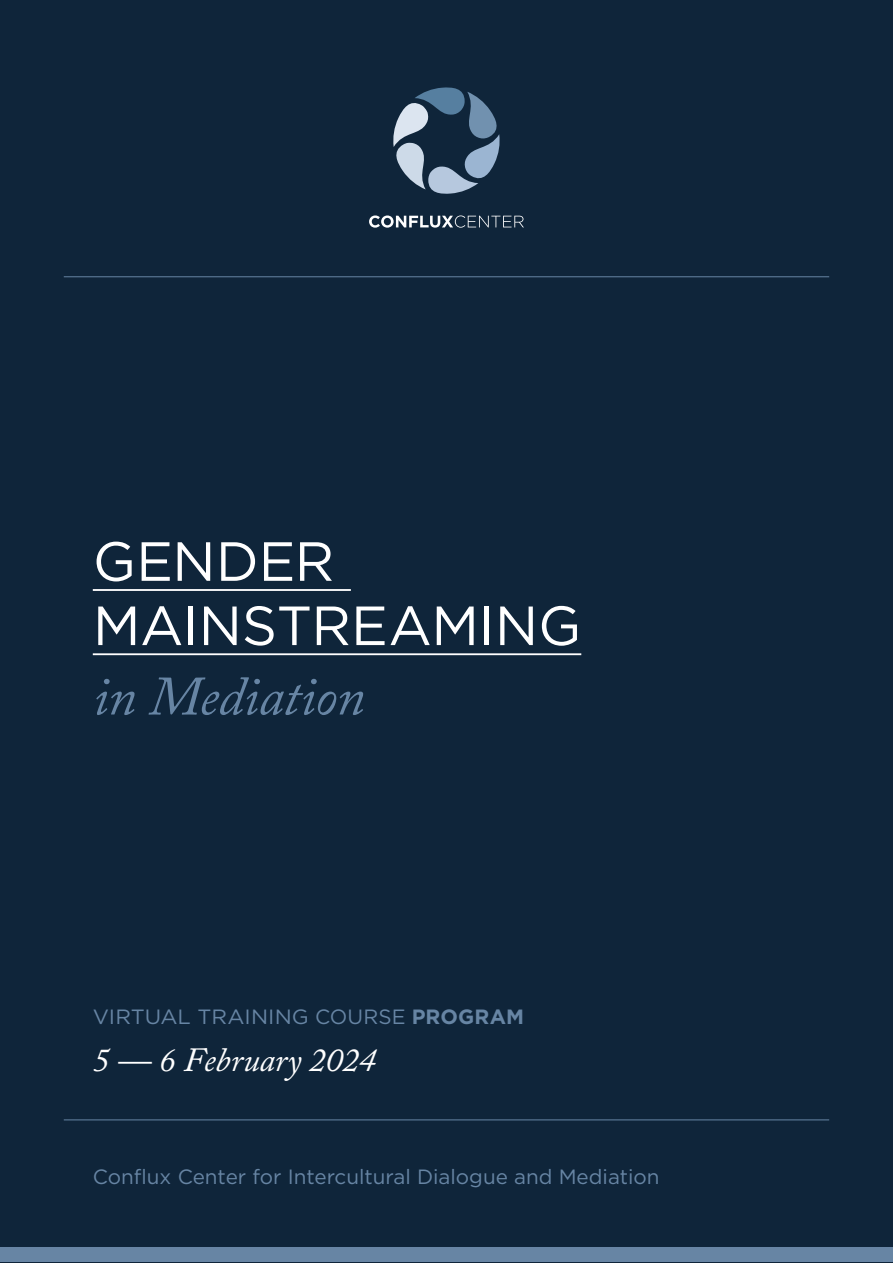
<style>
.page{position:relative;width:893px;height:1263px;background:#0f253a}
.page>*{position:absolute;margin:0;border:0;box-sizing:border-box;transform-origin:0 0}
.t1{font:55.05px/64.2px "Gotham";letter-spacing:-.005em;color:#fff}
.t2{font:italic 55.05px "Adobe Caslon Pro";letter-spacing:-.01em;color:#6785a4}
.t3{font:italic 33.75px "Adobe Caslon Pro";color:#fff}
.t4{font:20.7px "Gotham";color:#6785a4}
.t5{font:20.7px "Gotham";color:#6785a4;scale:1.05 1}
.s1{font-weight:700}
</style>
<div class="page">
<div style="left:0;top:1247px;width:893px;height:14px;background:#6785a4"></div>
<hr style="left:64px;top:1119px;width:765px;height:1px;background:#6785a4">
<hr style="left:64px;top:276px;width:765px;height:1px;background:#6785a4">
<hr style="left:93px;top:589px;width:258px;height:2px;background:#fff">
<hr style="left:93px;top:653px;width:488px;height:2px;background:#fff">
<svg style="left:369px;top:215px;width:155px;height:13px"></svg>
<svg style="left:393px;top:87px;width:107px;height:107px"></svg>
<h1 class="t1" style="left:93px;top:528px;width:490px">GENDER<br>MAINSTREAMING</h1>
<h1 class="t2" style="left:93px;top:663px;width:274px">in Mediation</h1>
<p class="t5" style="left:93px;top:1004px;width:412px">VIRTUAL TRAINING COURSE <span class="s1">PROGRAM</span></p>
<h2 class="t3" style="left:93px;top:1039px;width:285px">5 — 6 February 2024</h2>
<p class="t4" style="left:93px;top:1163px;width:568px">Conflux Center for Intercultural Dialogue and Mediation</p>
</div>
